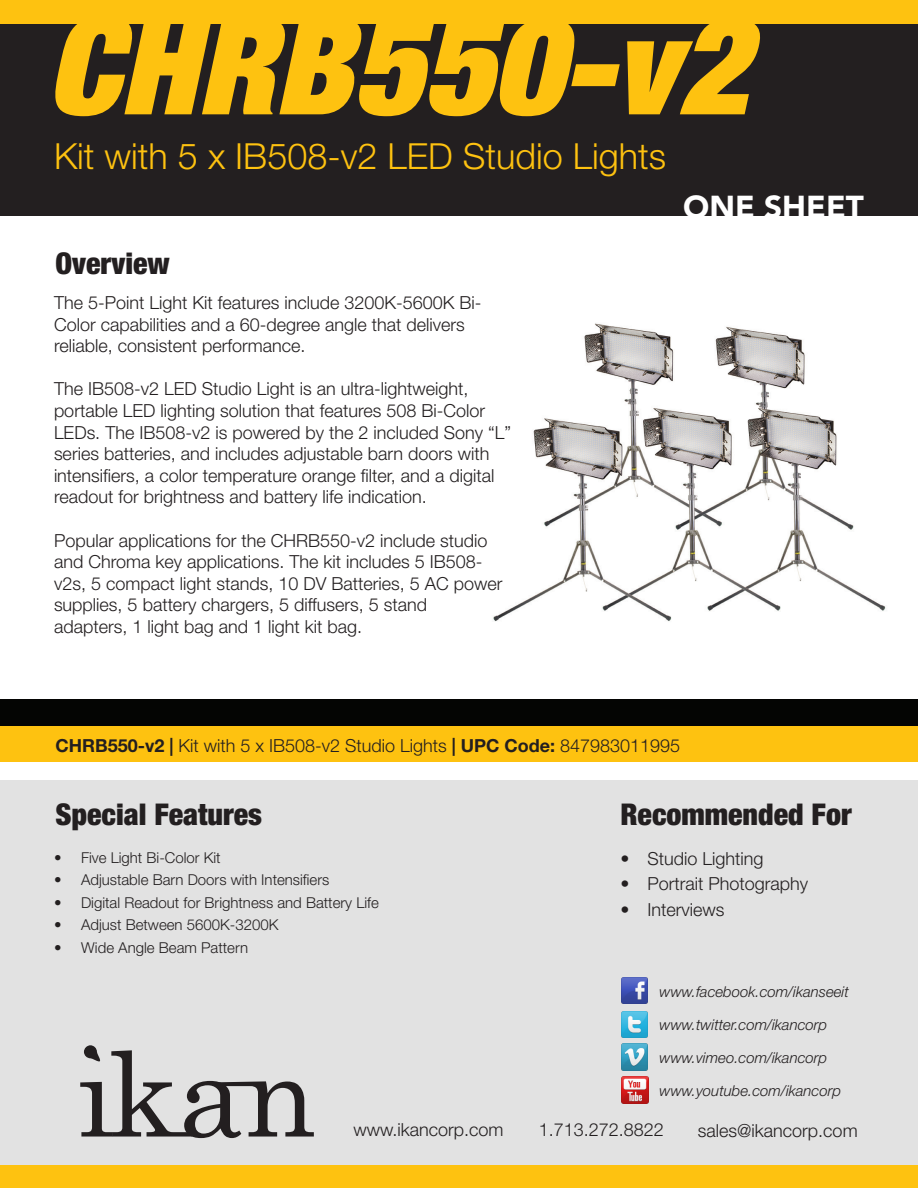
<style>
.page{position:relative;width:918px;height:1188px;background:#fff}
.page>*{position:absolute;margin:0;border:0;box-sizing:border-box;transform-origin:0 0}
.t1{font:italic 900 condensed 135px "Helvetica Neue LT Std";color:#fec210}
.t2{font:300 36px "Helvetica Neue LT Std";color:#fec210}
.t3{font:900 31.5px "Avenir LT Std";color:#fff}
.t4{font:900 condensed 30px "Helvetica Neue LT Std";color:#231f20}
.t5{font:300 18px/21.6px "Helvetica Neue LT Std";color:#231f20}
.t6{font:300 15px "Helvetica Neue LT Std";color:#231f20}
.t7{font:italic 300 15px "Helvetica Neue LT Std";color:#231f20}
.s1{font-weight:700}
</style>
<div class="page">
<div style="left:0;top:780px;width:918px;height:408px;background:#e2e2e2"></div>
<svg style="left:80px;top:1045px;width:234px;height:93px"></svg>
<div style="left:0;top:0;width:918px;height:216px;background:#231f20"></div>
<img style="left:493px;top:323px;width:393px;height:299px">
<div style="left:0;top:0;width:918px;height:24px;background:#fec210"></div>
<div style="left:0;top:724px;width:918px;height:38px;background:#fec210"></div>
<div style="left:0;top:699px;width:918px;height:27px;background:#040503"></div>
<div style="left:0;top:1165px;width:918px;height:23px;background:#fec210"></div>
<img style="left:621px;top:977px;width:27px;height:27px">
<img style="left:621px;top:1011px;width:27px;height:27px">
<img style="left:621px;top:1043px;width:27px;height:28px">
<img style="left:621px;top:1076px;width:28px;height:28px">
<p class="t1" style="left:47px;top:-20px;width:702px">CHRB550-v2</p>
<p class="t2" style="left:54px;top:134px;width:614px">Kit with 5 x IB508-v2 LED Studio Lights</p>
<p class="t4" style="left:56px;top:245px;width:116px">Overview</p>
<p class="t5" style="left:54px;top:291px;width:429px">The 5-Point Light Kit features include 3200K-5600K Bi-<br>Color capabilities and a 60-degree angle that delivers reliable, consistent performance.</p>
<p class="t5" style="left:54px;top:378px;width:459px">The IB508-v2 LED Studio Light is an ultra-lightweight, portable LED lighting solution that features 508 Bi-Color LEDs. The IB508-v2 is powered by the 2 included Sony “L” series batteries, and includes adjustable barn doors with intensifiers, a color temperature orange filter, and a digital readout for brightness and battery life indication.</p>
<p class="t5" style="left:54px;top:529px;width:450px">Popular applications for the CHRB550-v2 include studio and Chroma key applications. The kit includes 5 IB508- v2s, 5 compact light stands, 10 DV Batteries, 5 AC power supplies, 5 battery chargers, 5 diffusers, 5 stand adapters, 1 light bag and 1 light kit bag.</p>
<p class="t3" style="left:683px;top:187px;width:182px">ONE SHEET</p>
<p class="t5" style="left:55px;top:734px;width:626px"><span class="s1">CHRB550-v2 |</span> Kit with 5 x IB508-v2 Studio Lights <span class="s1">| UPC Code:</span> 847983011995</p>
<p class="t4" style="left:56px;top:796px;width:208px">Special Features</p>
<p class="t4" style="left:620px;top:796px;width:233px">Recommended For</p>
<p class="t6" style="left:54px;top:848px;width:168px">• Five Light Bi-Color Kit</p>
<p class="t6" style="left:54px;top:871px;width:277px">• Adjustable Barn Doors with Intensifiers</p>
<p class="t6" style="left:54px;top:893px;width:326px">• Digital Readout for Brightness and Battery Life</p>
<p class="t6" style="left:54px;top:916px;width:226px">• Adjust Between 5600K-3200K</p>
<p class="t6" style="left:54px;top:938px;width:196px">• Wide Angle Beam Pattern</p>
<p class="t5" style="left:620px;top:847px;width:145px">• Studio Lighting</p>
<p class="t5" style="left:620px;top:873px;width:189px">• Portrait Photography</p>
<p class="t5" style="left:620px;top:898px;width:106px">• Interviews</p>
<p class="t7" style="left:660px;top:983px;width:191px">www.facebook.com/ikanseeit</p>
<p class="t7" style="left:660px;top:1016px;width:169px">www.twitter.com/ikancorp</p>
<p class="t7" style="left:660px;top:1049px;width:169px">www.vimeo.com/ikancorp</p>
<p class="t7" style="left:660px;top:1082px;width:183px">www.youtube.com/ikancorp</p>
<p class="t5" style="left:353px;top:1118px;width:152px">www.ikancorp.com</p>
<p class="t5" style="left:539px;top:1119px;width:127px">1.713.272.8822</p>
<p class="t5" style="left:698px;top:1119px;width:161px">sales@ikancorp.com</p>
</div>
